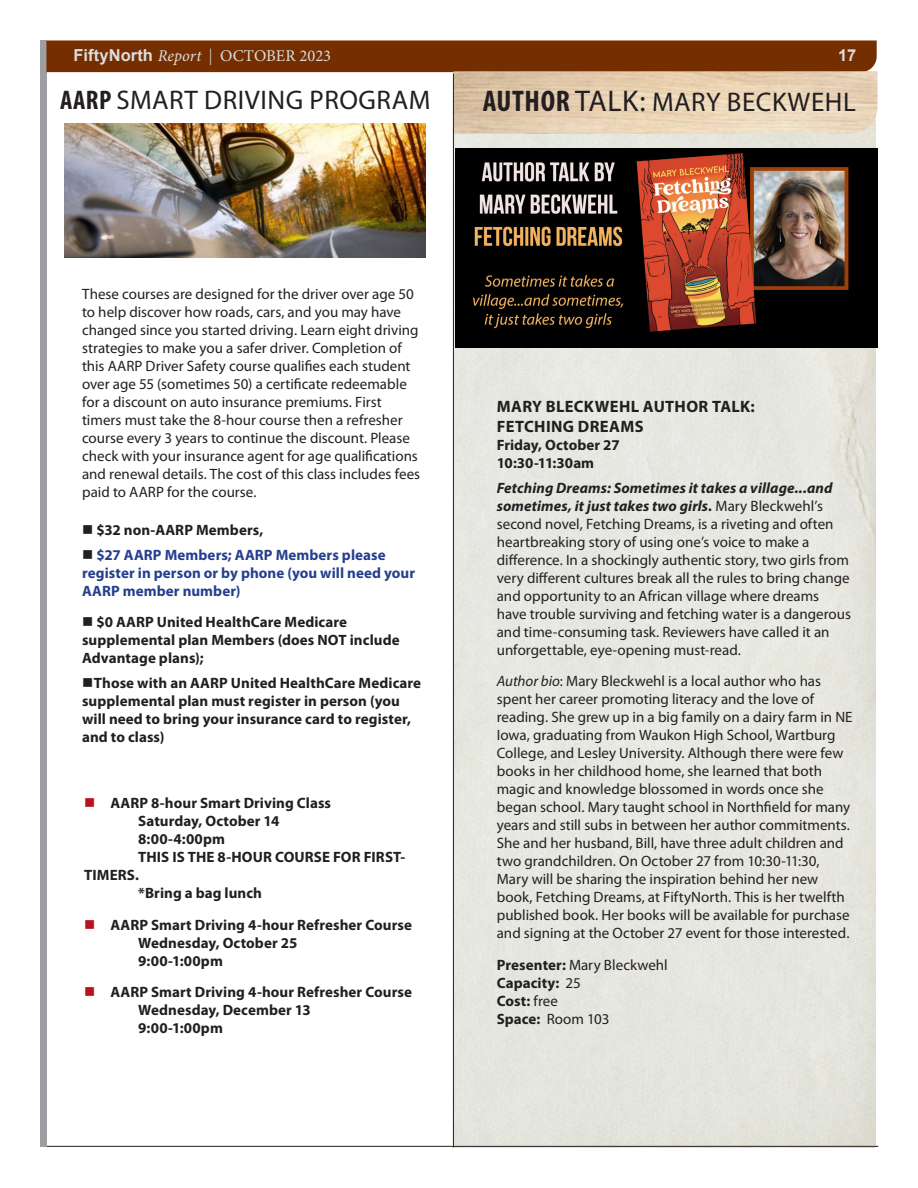
<style>
.page{position:relative;width:918px;height:1188px;background:#fff}
.page>*{position:absolute;margin:0;border:0;box-sizing:border-box;transform-origin:0 0}
.t1{font:27px "Myriad Pro";letter-spacing:.02em;color:#231f20}
.t2{font:700 16.5px "Myriad Pro";letter-spacing:.02em;color:#231f20}
.t3{font:16.5px "Minion Pro";color:#dcdddf;scale:.7 1}
.t4{font:700 16.5px "Arial";color:#dcdddf}
.t5{font:15px/18px "Myriad Pro";color:#231f20}
.t6{font:700 15px/18px "Myriad Pro";letter-spacing:.005em;color:#231f20}
.t7{font:700 15px/18px "Myriad Pro";letter-spacing:.005em;color:#253f8e}
.s1{font-family:"Arial";font-weight:700}
.s2{font-style:italic}
.s3{font-weight:700;font-stretch:condensed}
.s4{font-weight:700;font-stretch:condensed;font-size:30px}
.s5{font-size:30px}
.s6{color:#231f20}
.s7{color:#ba1020}
.s8{font-weight:700;font-style:italic}
.s9{font-weight:700}
.s10{font-weight:400}
</style>
<div class="page">
<div style="left:454px;top:134px;width:422px;height:1014px;background:#e6e7e1"></div>
<hr style="left:40px;top:1146px;width:838px;height:1px;background:#231f20">
<div style="left:40px;top:40px;width:7px;height:1107px;background:#9d9fa2"></div>
<div style="left:46px;top:40px;width:831px;height:32px;background:#742e00"></div>
<img style="left:64px;top:123px;width:362px;height:134px">
<img style="left:456px;top:148px;width:422px;height:200px">
<hr style="left:453px;top:73px;width:1px;height:1075px;background:#231f20">
<p class="t3" style="left:73px;top:45px;width:370px"><span class="s1">FiftyNorth</span> <span class="s2">Report</span> | OCTOBER 2023</p>
<p class="t4" style="left:838px;top:43px;width:20px">17</p>
<p class="t1" style="left:60px;top:83px;width:372px"><span class="s3">AARP</span> SMART DRIVING PROGRAM</p>
<p class="t1" style="left:483px;top:86px;width:374px"><span class="s4">AUTHOR</span> <span class="s5">TALK:</span> MARY BECKWEHL</p>
<p class="t5" style="left:82px;top:284px;width:340px">These courses are designed for the driver over age 50 to help discover how roads, cars, and you may have changed since you started driving. Learn eight driving strategies to make you a safer driver. Completion of this AARP Driver Safety course qualifies each student over age 55 (sometimes 50) a certificate redeemable for a discount on auto insurance premiums. First timers must take the 8-hour course then a refresher course every 3 years to continue the discount. Please check with your insurance agent for age qualifications and renewal details. The cost of this class includes fees paid to AARP for the course.</p>
<p class="t6" style="left:82px;top:520px;width:183px">■ $32 non-AARP Members,</p>
<p class="t7" style="left:82px;top:545px;width:335px"><span class="s6">■</span> $27 AARP Members; AARP Members please register in person or by phone (you will need your<br>AARP member number)</p>
<p class="t6" style="left:82px;top:612px;width:319px">■ $0 AARP United HealthCare Medicare supplemental plan Members (does NOT include<br>Advantage plans);</p>
<p class="t6" style="left:82px;top:673px;width:341px">■Those with an AARP United HealthCare Medicare supplemental plan must register in person (you will need to bring your insurance card to register, and to class)</p>
<p class="t6" style="left:84px;top:794px;width:248px"><span class="s7">■</span> AARP 8-hour Smart Driving Class</p>
<p class="t6" style="left:138px;top:812px;width:143px">Saturday, October 14</p>
<p class="t6" style="left:138px;top:830px;width:88px">8:00-4:00pm</p>
<p class="t6" style="left:84px;top:848px;width:323px;text-indent:54px">THIS IS THE 8-HOUR COURSE FOR FIRST-<br>TIMERS.</p>
<p class="t6" style="left:138px;top:884px;width:125px">*Bring a bag lunch</p>
<p class="t6" style="left:84px;top:915px;width:329px"><span class="s7">■</span> AARP Smart Driving 4-hour Refresher Course</p>
<p class="t6" style="left:138px;top:933px;width:161px">Wednesday, October 25</p>
<p class="t6" style="left:138px;top:951px;width:86px">9:00-1:00pm</p>
<p class="t6" style="left:84px;top:983px;width:329px"><span class="s7">■</span> AARP Smart Driving 4-hour Refresher Course</p>
<p class="t6" style="left:138px;top:1001px;width:174px">Wednesday, December 13</p>
<p class="t6" style="left:138px;top:1019px;width:86px">9:00-1:00pm</p>
<p class="t2" style="left:497px;top:396px;width:259px">MARY BLECKWEHL AUTHOR TALK:</p>
<p class="t2" style="left:497px;top:415px;width:148px">FETCHING DREAMS</p>
<p class="t6" style="left:497px;top:435px;width:124px">Friday, October 27</p>
<p class="t6" style="left:497px;top:453px;width:99px">10:30-11:30am</p>
<p class="t5" style="left:497px;top:478px;width:356px"><span class="s8">Fetching Dreams: Sometimes it takes a village...and sometimes, it just takes two girls.</span> Mary Bleckwehl’s second novel, Fetching Dreams, is a riveting and often heartbreaking story of using one’s voice to make a difference. In a shockingly authentic story, two girls from very different cultures break all the rules to bring change and opportunity to an African village where dreams have trouble surviving and fetching water is a dangerous and time-consuming task. Reviewers have called it an unforgettable, eye-opening must-read.</p>
<p class="t5" style="left:497px;top:672px;width:357px"><span class="s2">Author bio</span>: Mary Bleckwehl is a local author who has spent her career promoting literacy and the love of reading. She grew up in a big family on a dairy farm in NE Iowa, graduating from Waukon High School, Wartburg College, and Lesley University. Although there were few books in her childhood home, she learned that both magic and knowledge blossomed in words once she began school. Mary taught school in Northfield for many years and still subs in between her author commitments.<br>She and her husband, Bill, have three adult children and two grandchildren. On October 27 from 10:30-11:30, Mary will be sharing the inspiration behind her new book, Fetching Dreams, at FiftyNorth. This is her twelfth published book. Her books will be available for purchase and signing at the October 27 event for those interested.</p>
<p class="t5" style="left:497px;top:955px;width:173px"><span class="s9">Presenter:</span> Mary Bleckwehl</p>
<p class="t6" style="left:497px;top:973px;width:86px">Capacity: <span class="s10">25</span></p>
<p class="t6" style="left:497px;top:991px;width:63px">Cost: <span class="s10">free</span></p>
<p class="t5" style="left:497px;top:1009px;width:114px"><span class="s9">Space:</span> Room 103</p>
</div>
